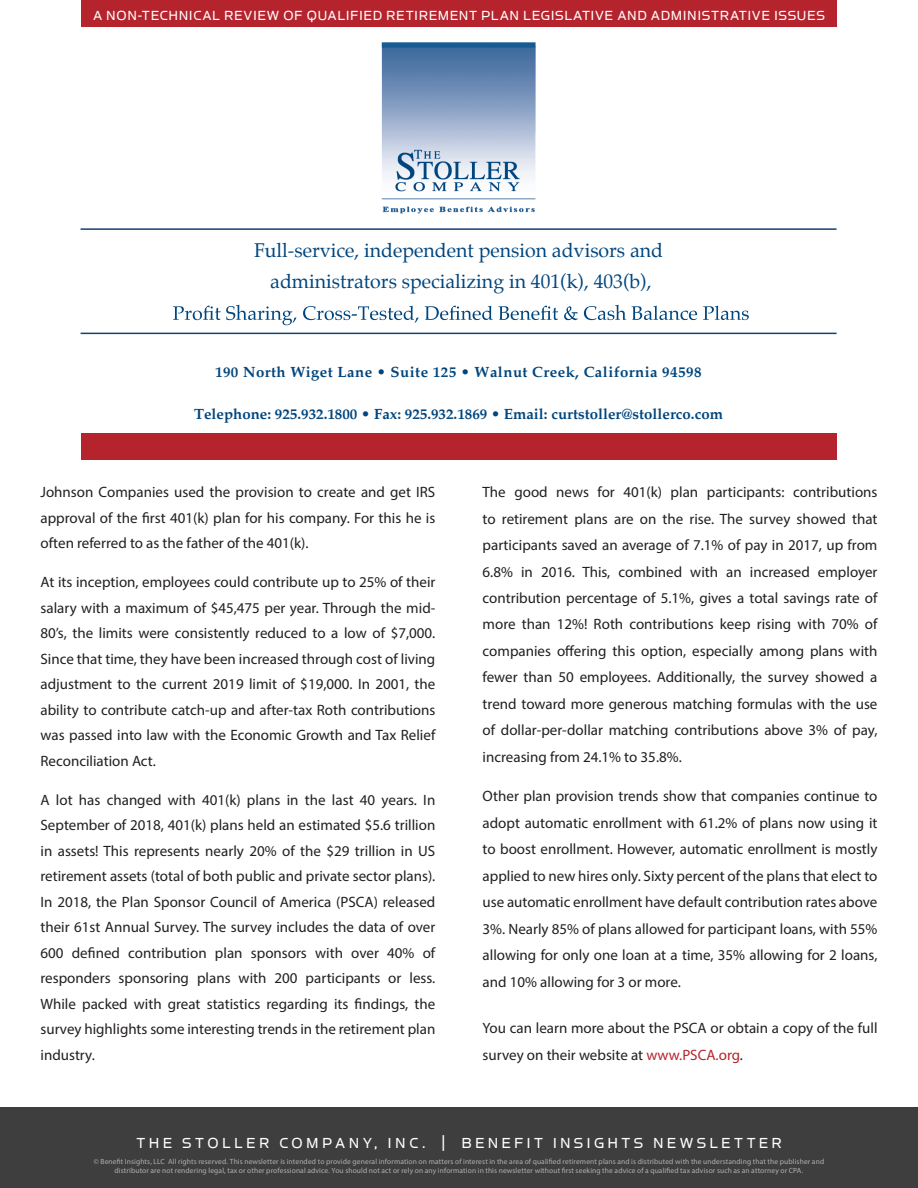
<style>
.page{position:relative;width:918px;height:1188px;background:#fff}
.page>*{position:absolute;margin:0;border:0;box-sizing:border-box;transform-origin:0 0}
.t1{font:19.5px/31.5px "Palatino";color:#00467e;text-align:center}
.t2{font:16.5px "Simian Display Orangutan";letter-spacing:.2em;color:#fff}
.t3{font:15px/25.5px "Myriad Pro";color:#231f20;text-align:justify}
.t4{font:15px "Simian Display Orangutan";letter-spacing:.04em;color:#fff}
.t5{font:700 15px "Palatino";color:#00467e}
.t6{font:700 15px "Palatino";letter-spacing:.03em;color:#00467e}
.t7{font:7.5px/9px "Myriad Pro";letter-spacing:.015em;color:#b1b1b1;text-align:center}
.s1{color:#b5242d}
</style>
<div class="page">
<svg style="left:173px;top:305px;width:576px;height:20px"></svg>
<hr style="left:81px;top:228px;width:756px;height:2px;background:#134175">
<hr style="left:81px;top:333px;width:756px;height:1px;background:#134175">
<img style="left:381px;top:42px;width:155px;height:172px">
<div style="left:0;top:1107px;width:918px;height:81px;background:#3e3e3e"></div>
<div style="left:81px;top:0;width:756px;height:27px;background:#b5242d"></div>
<div style="left:81px;top:434px;width:756px;height:26px;background:#b5242d"></div>
<p class="t4" style="left:93px;top:8px;width:733px">A NON-TECHNICAL REVIEW OF QUALIFIED RETIREMENT PLAN LEGISLATIVE AND ADMINISTRATIVE ISSUES</p>
<h1 class="t1" style="left:254px;top:235px;width:411px">Full-service, independent pension advisors and administrators specializing in 401(k), 403(b),</h1>
<p class="t6" style="left:215px;top:363px;width:488px">190 North Wiget Lane • Suite 125 • Walnut Creek, California 94598</p>
<p class="t5" style="left:194px;top:405px;width:530px">Telephone: 925.932.1800 • Fax: 925.932.1869 • Email: curtstoller@stollerco.com</p>
<p class="t3" style="left:40px;top:479px;width:396px">Johnson Companies used the provision to create and get IRS approval of the first 401(k) plan for his company. For this he is often referred to as the father of the 401(k).</p>
<p class="t3" style="left:40px;top:569px;width:396px">At its inception, employees could contribute up to 25% of their salary with a maximum of $45,475 per year. Through the mid-80’s, the limits were consistently reduced to a low of $7,000.<br>Since that time, they have been increased through cost of living adjustment to the current 2019 limit of $19,000. In 2001, the ability to contribute catch-up and after-tax Roth contributions was passed into law with the Economic Growth and Tax Relief Reconciliation Act.</p>
<p class="t3" style="left:40px;top:787px;width:396px">A lot has changed with 401(k) plans in the last 40 years. In September of 2018, 401(k) plans held an estimated $5.6 trillion in assets! This represents nearly 20% of the $29 trillion in US retirement assets (total of both public and private sector plans).<br>In 2018, the Plan Sponsor Council of America (PSCA) released their 61st Annual Survey. The survey includes the data of over 600 defined contribution plan sponsors with over 40% of responders sponsoring plans with 200 participants or less.<br>While packed with great statistics regarding its findings, the survey highlights some interesting trends in the retirement plan industry.</p>
<p class="t3" style="left:483px;top:479px;width:396px;line-height:26.4px">The good news for 401(k) plan participants: contributions to retirement plans are on the rise. The survey showed that participants saved an average of 7.1% of pay in 2017, up from 6.8% in 2016. This, combined with an increased employer contribution percentage of 5.1%, gives a total savings rate of more than 12%! Roth contributions keep rising with 70% of companies offering this option, especially among plans with fewer than 50 employees. Additionally, the survey showed a trend toward more generous matching formulas with the use of dollar-per-dollar matching contributions above 3% of pay, increasing from 24.1% to 35.8%.</p>
<p class="t3" style="left:483px;top:783px;width:396px;line-height:26.4px">Other plan provision trends show that companies continue to adopt automatic enrollment with 61.2% of plans now using it to boost enrollment. However, automatic enrollment is mostly applied to new hires only. Sixty percent of the plans that elect to use automatic enrollment have default contribution rates above 3%. Nearly 85% of plans allowed for participant loans, with 55% allowing for only one loan at a time, 35% allowing for 2 loans, and 10% allowing for 3 or more.</p>
<p class="t3" style="left:483px;top:1015px;width:396px;line-height:26.4px">You can learn more about the PSCA or obtain a copy of the full survey on their website at <span class="s1">www.PSCA.org</span>.</p>
<p class="t2" style="left:136px;top:1134px;width:647px">THE STOLLER COMPANY, INC. | BENEFIT INSIGHTS NEWSLETTER</p>
<p class="t7" style="left:94px;top:1157px;width:732px">© Benefit Insights, LLC All rights reserved. This newsletter is intended to provide general information on matters of interest in the area of qualified retirement plans and is distributed with the understanding that the publisher and distributor are not rendering legal, tax or other professional advice. You should not act or rely on any information in this newsletter without first seeking the advice of a qualified tax advisor such as an attorney or CPA.</p>
</div>
